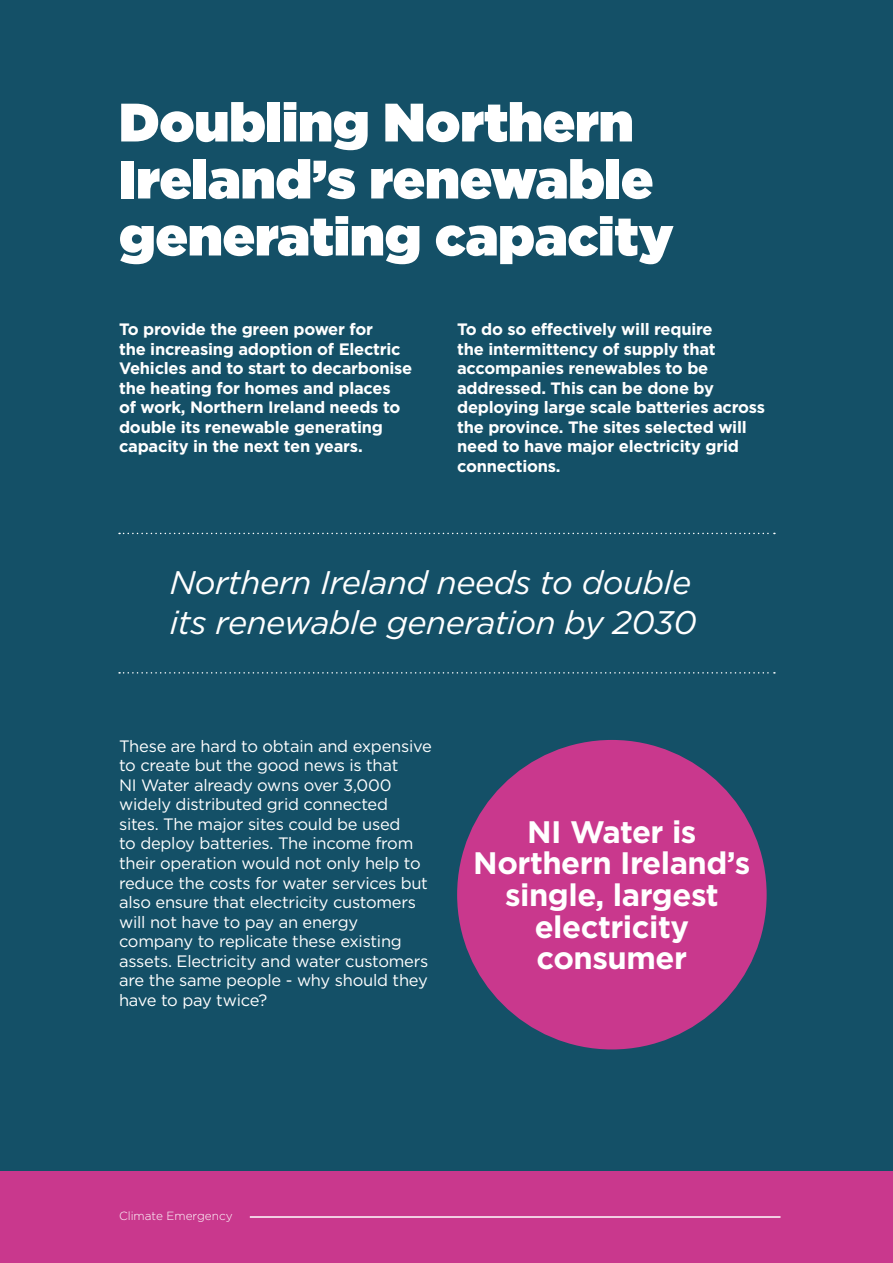
<style>
.page{position:relative;width:893px;height:1263px;background:#145067}
.page>*{position:absolute;margin:0;border:0;box-sizing:border-box;transform-origin:0 0}
.t1{font:54px/57px "Gotham Ultra";color:#fff}
.t2{font:italic 32.7px/39.9px "Gotham";letter-spacing:-.015em;color:#fff}
.t3{font:700 31.05px/31.7px "Gotham";letter-spacing:-.015em;color:#fff;text-align:center}
.t4{font:16.5px/19.5px "Gotham";letter-spacing:-.015em;color:#fff}
.t5{font:700 16.5px/19.5px "Gotham";letter-spacing:-.015em;color:#fff}
.t6{font:300 11.85px "Gotham";color:#fff}
</style>
<div class="page">
<div style="left:457px;top:740px;width:310px;height:309px;background:#c9388d;border-radius:50%"></div>
<svg style="left:119px;top:672px;width:656px;height:2px"></svg>
<svg style="left:119px;top:533px;width:656px;height:1px"></svg>
<div style="left:0;top:1172px;width:893px;height:91px;background:#c9388d"></div>
<hr style="left:250px;top:1216px;width:530px;height:2px;background:#fff">
<p class="t1" style="left:119px;top:92px;width:556px">Doubling Northern<br>Ireland’s renewable generating capacity</p>
<p class="t5" style="left:119px;top:319px;width:295px">To provide the green power for<br>the increasing adoption of Electric Vehicles and to start to decarbonise the heating for homes and places<br>of work, Northern Ireland needs to double its renewable generating capacity in the next ten years.</p>
<p class="t5" style="left:457px;top:319px;width:309px">To do so effectively will require<br>the intermittency of supply that accompanies renewables to be addressed. This can be done by deploying large scale batteries across the province. The sites selected will need to have major electricity grid connections.</p>
<p class="t2" style="left:170px;top:562px;width:528px">Northern Ireland needs to double its renewable generation by 2030</p>
<p class="t4" style="left:119px;top:736px;width:314px">These are hard to obtain and expensive to create but the good news is that<br>NI Water already owns over 3,000 widely distributed grid connected sites. The major sites could be used<br>to deploy batteries. The income from their operation would not only help to reduce the costs for water services but also ensure that electricity customers will not have to pay an energy company to replicate these existing assets. Electricity and water customers are the same people - why should they have to pay twice?</p>
<p class="t3" style="left:473px;top:815px;width:279px">NI Water is<br>Northern Ireland’s single, largest electricity consumer</p>
<p class="t6" style="left:119px;top:1209px;width:115px">Climate Emergency</p>
</div>
